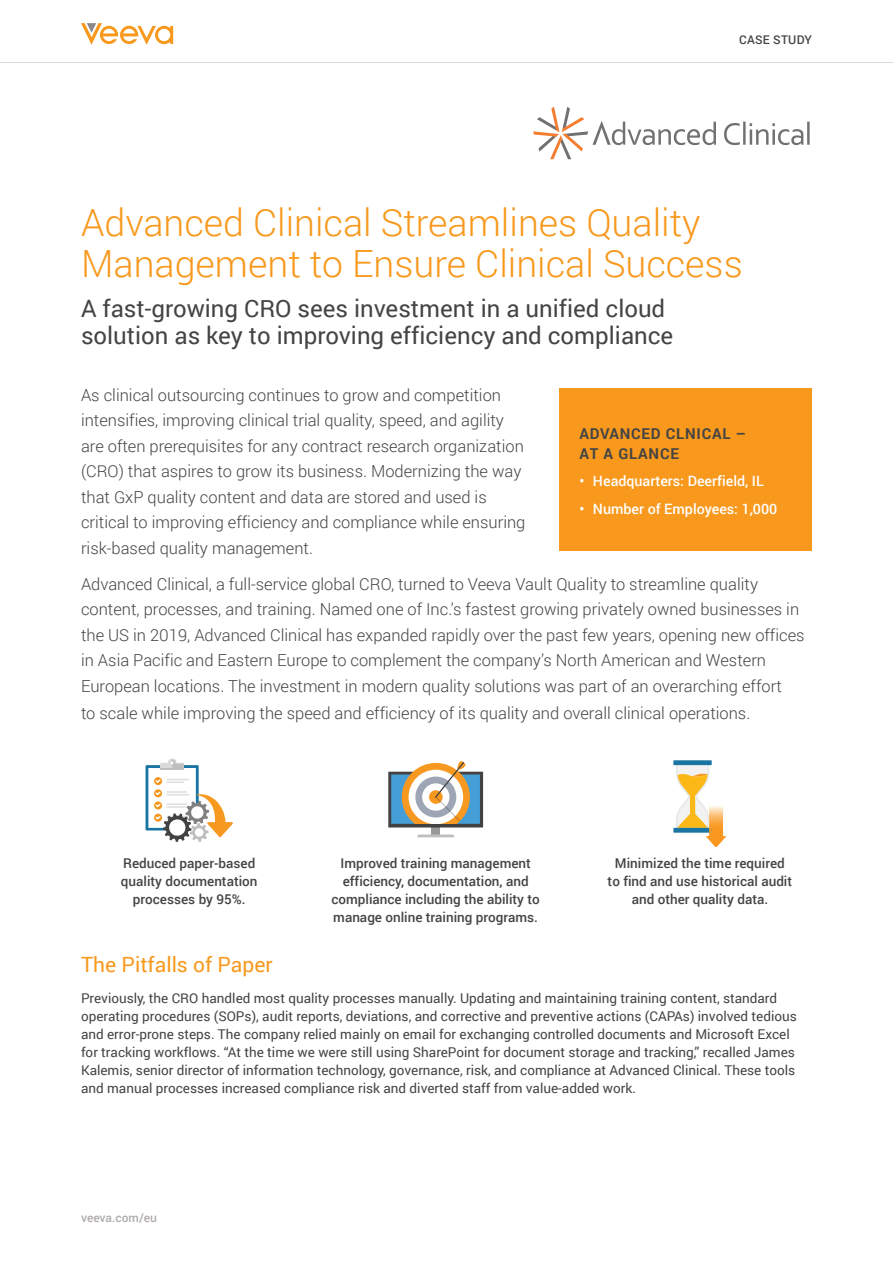
<style>
.page{position:relative;width:893px;height:1263px;background:#fff}
.page>*{position:absolute;margin:0;border:0;box-sizing:border-box;transform-origin:0 0}
.t1{font:300 37.5px/40.5px "Roboto";color:#f8991d}
.t2{font:24px/27px "Roboto";color:#444}
.t3{font:21px "Roboto";color:#f8991d}
.t4{font:300 16.5px/25.5px "Roboto";color:#444}
.t5{font:700 15px/19.8px "Roboto";letter-spacing:.05em;color:#444}
.t6{font:500 14.25px "Roboto";color:#fff}
.t7{font:13.5px/18px "Roboto";color:#444}
.t8{font:500 13.5px/18px "Roboto";color:#444;text-align:center}
.t9{font:500 12px "Roboto";color:#afaaad}
.t10{font:500 12px "Roboto";letter-spacing:.02em;color:#444}
</style>
<div class="page">
<svg style="left:81px;top:23px;width:92px;height:22px"></svg>
<hr style="left:0;top:62px;width:893px;height:1px;background:#d9d9d9">
<div style="left:146px;top:765px;width:53px;height:65px;background:#1a75a3"></div>
<div style="left:148px;top:768px;width:48px;height:60px;background:#fff"></div>
<svg style="left:160px;top:759px;width:24px;height:11px"></svg>
<svg style="left:154px;top:778px;width:34px;height:6px"></svg>
<svg style="left:154px;top:790px;width:79px;height:52px"></svg>
<div style="left:432px;top:827px;width:8px;height:7px;background:#999"></div>
<svg style="left:417px;top:834px;width:37px;height:3px"></svg>
<svg style="left:388px;top:761px;width:95px;height:66px"></svg>
<div style="left:673px;top:760px;width:39px;height:5px;background:#1a75a3"></div>
<div style="left:673px;top:828px;width:39px;height:5px;background:#1a75a3"></div>
<img style="left:706px;top:806px;width:20px;height:41px">
<svg style="left:676px;top:762px;width:36px;height:71px"></svg>
<div style="left:559px;top:388px;width:253px;height:162px;background:#f8991d"></div>
<svg style="left:533px;top:107px;width:277px;height:52px"></svg>
<p class="t10" style="left:739px;top:32px;width:74px">CASE STUDY</p>
<h1 class="t1" style="left:81px;top:202px;width:663px">Advanced Clinical Streamlines Quality<br>Management to Ensure Clinical Success</h1>
<h2 class="t2" style="left:81px;top:295px;width:594px">A fast-growing CRO sees investment in a unified cloud solution as key to improving efficiency and compliance</h2>
<p class="t4" style="left:81px;top:381px;width:446px">As clinical outsourcing continues to grow and competition intensifies, improving clinical trial quality, speed, and agility are often prerequisites for any contract research organization (CRO) that aspires to grow its business. Modernizing the way that GxP quality content and data are stored and used is critical to improving efficiency and compliance while ensuring risk-based quality management.</p>
<p class="t4" style="left:81px;top:571px;width:725px">Advanced Clinical, a full-service global CRO, turned to Veeva Vault Quality to streamline quality content, processes, and training. Named one of Inc.’s fastest growing privately owned businesses in the US in 2019, Advanced Clinical has expanded rapidly over the past few years, opening new offices in Asia Pacific and Eastern Europe to complement the company’s North American and Western European locations. The investment in modern quality solutions was part of an overarching effort</p>
<p class="t4" style="left:81px;top:700px;width:671px">to scale while improving the speed and efficiency of its quality and overall clinical operations.</p>
<p class="t5" style="left:579px;top:423px;width:168px">ADVANCED CLNICAL –<br>AT A GLANCE</p>
<p class="t6" style="left:579px;top:471px;width:186px">• Headquarters: Deerfield, IL</p>
<p class="t6" style="left:579px;top:499px;width:199px">• Number of Employees: 1,000</p>
<p class="t8" style="left:121px;top:854px;width:138px">Reduced paper-based quality documentation processes by 95%.</p>
<p class="t8" style="left:331px;top:854px;width:210px">Improved training management efficiency, documentation, and compliance including the ability to manage online training programs.</p>
<p class="t8" style="left:608px;top:854px;width:186px">Minimized the time required to find and use historical audit and other quality data.</p>
<p class="t3" style="left:81px;top:949px;width:193px">The Pitfalls of Paper</p>
<p class="t7" style="left:81px;top:989px;width:717px">Previously, the CRO handled most quality processes manually. Updating and maintaining training content, standard operating procedures (SOPs), audit reports, deviations, and corrective and preventive actions (CAPAs) involved tedious and error-prone steps. The company relied mainly on email for exchanging controlled documents and Microsoft Excel for tracking workflows. “At the time we were still using SharePoint for document storage and tracking,” recalled James Kalemis, senior director of information technology, governance, risk, and compliance at Advanced Clinical. These tools and manual processes increased compliance risk and diverted staff from value-added work.</p>
<p class="t9" style="left:81px;top:1210px;width:78px">veeva.com/eu</p>
</div>
